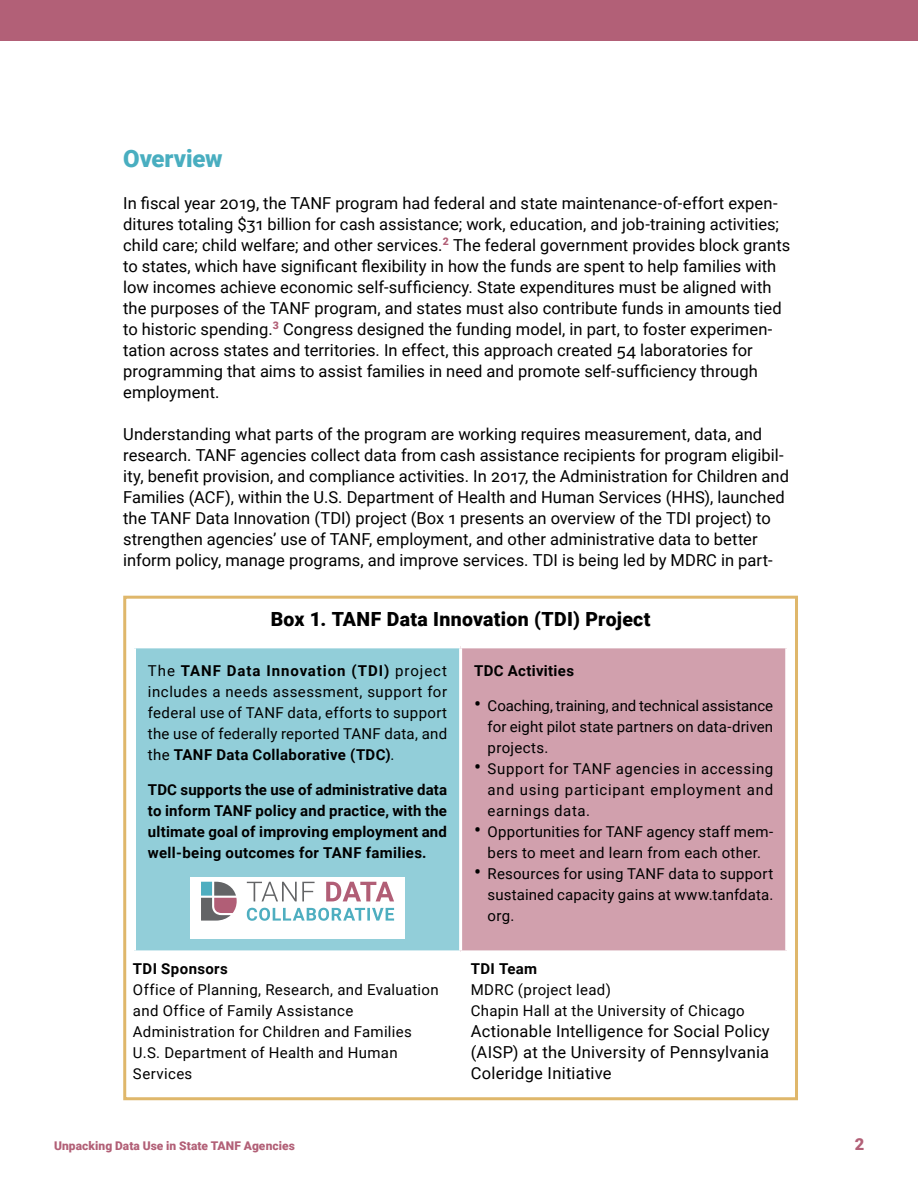
<style>
.page{position:relative;width:918px;height:1188px;background:#fff}
.page>*{position:absolute;margin:0;border:0;box-sizing:border-box;transform-origin:0 0}
.Subhead_A{font:900 24px "Roboto";letter-spacing:-.01em;color:#49aec0}
.Box_-_Title{font:900 19.5px "Roboto";letter-spacing:.015em;color:#000}
.Body_Text{font:16.5px/21px "Roboto";color:#000}
.Box_-_text{font:16.5px/21px "Roboto";letter-spacing:.015em;color:#000}
.t1{font:900 16.5px "Roboto";color:#b26077}
.Box_-_text-2{font:15px/21px "Roboto";letter-spacing:.02em;color:#000;text-align:justify}
.Box_-_text-3{font:700 15px/21px "Roboto";letter-spacing:.02em;color:#000;text-align:justify}
.Box_Subhead{font:700 15px "Roboto";letter-spacing:.025em;color:#000}
.t2{font:900 12px "Roboto";letter-spacing:.005em;color:#b26077}
.s1{font-weight:700}
.s2{font-size:21px}
</style>
<div class="page">
<div style="left:0;top:0;width:918px;height:40px;background:#b26077"></div>
<div style="left:134px;top:647px;width:327px;height:305px;background:#92ced9"></div>
<div style="left:461px;top:647px;width:326px;height:305px;background:#d1a0ad"></div>
<hr style="left:133px;top:645px;width:328px;height:3px;background:#fff">
<hr style="left:133px;top:648px;width:3px;height:302px;background:#fff">
<hr style="left:461px;top:645px;width:327px;height:3px;background:#fff">
<hr style="left:459px;top:648px;width:3px;height:302px;background:#fff">
<hr style="left:785px;top:648px;width:3px;height:302px;background:#fff">
<hr style="left:133px;top:950px;width:328px;height:3px;background:#fff">
<hr style="left:461px;top:950px;width:327px;height:3px;background:#fff">
<div style="left:190px;top:877px;width:215px;height:61px;background:#fff"></div>
<svg style="left:201px;top:882px;width:193px;height:39px"></svg>
<div style="left:123px;top:596px;width:675px;height:504px;border:3px solid #dfb76b"></div>
<p class="Subhead_A" style="left:123px;top:141px;width:101px">Overview</p>
<p class="Body_Text" style="left:123px;top:192px;width:669px">In fiscal year 2019, the TANF program had federal and state maintenance-of-effort expen&shy;ditures totaling $31 billion for cash assistance; work, education, and job-training activities; child care; child welfare; and other services.<sup>2</sup> The federal government provides block grants to states, which have significant flexibility in how the funds are spent to help families with low incomes achieve economic self-sufficiency. State expenditures must be aligned with the purposes of the TANF program, and states must also contribute funds in amounts tied to historic spending.<sup>3</sup> Congress designed the funding model, in part, to foster experimen&shy;tation across states and territories. In effect, this approach created 54 laboratories for programming that aims to assist families in need and promote self-sufficiency through employment.</p>
<p class="Body_Text" style="left:123px;top:423px;width:667px">Understanding what parts of the program are working requires measurement, data, and research. TANF agencies collect data from cash assistance recipients for program eligibil&shy;ity, benefit provision, and compliance activities. In 2017, the Administration for Children and Families (ACF), within the U.S. Department of Health and Human Services (HHS), launched the TANF Data Innovation (TDI) project (Box 1 presents an overview of the TDI project) to strengthen agencies’ use of TANF, employment, and other administrative data to better inform policy, manage programs, and improve services. TDI is being led by MDRC in part-</p>
<p class="Box_-_Title" style="left:271px;top:605px;width:381px">Box 1. TANF Data Innovation (TDI) Project</p>
<p class="Box_-_text-2" style="left:148px;top:660px;width:301px">The <span class="s1">TANF Data Innovation (TDI)</span> project includes a needs assessment, support for federal use of TANF data, efforts to support the use of federally reported TANF data, and the <span class="s1">TANF Data Collaborative (TDC)</span>.</p>
<p class="Box_-_text-3" style="left:148px;top:778px;width:301px">TDC supports the use of administrative data to inform TANF policy and practice, with the ultimate goal of improving employment and well-being outcomes for TANF families.</p>
<p class="Box_-_text-3" style="left:474px;top:660px;width:101px">TDC Activities</p>
<p class="Box_-_text-2" style="left:488px;top:694px;width:287px;text-indent:-14px"><span class="s2">•</span> Coaching, training, and technical assistance for eight pilot state partners on data-driven projects.</p>
<p class="Box_-_text-2" style="left:488px;top:757px;width:287px;text-indent:-14px"><span class="s2">•</span> Support for TANF agencies in accessing and using participant employment and earnings data.</p>
<p class="Box_-_text-2" style="left:474px;top:820px;width:301px;text-align:center"><span class="s2">•</span> Opportunities for TANF agency staff mem&shy;bers to meet and learn from each other.</p>
<p class="Box_-_text-2" style="left:488px;top:862px;width:287px;text-indent:-14px"><span class="s2">•</span> Resources for using TANF data to support sustained capacity gains at www.tanfdata. org.</p>
<p class="Box_Subhead" style="left:133px;top:959px;width:96px">TDI Sponsors</p>
<p class="Box_-_text-2" style="left:133px;top:979px;width:307px">Office of Planning, Research, and Evaluation and Office of Family Assistance</p>
<p class="Box_-_text-2" style="left:133px;top:1021px;width:280px">Administration for Children and Families</p>
<p class="Box_-_text-2" style="left:133px;top:1042px;width:266px">U.S. Department of Health and Human<br>Services</p>
<p class="Box_Subhead" style="left:471px;top:959px;width:68px">TDI Team</p>
<p class="Box_-_text-2" style="left:471px;top:979px;width:142px">MDRC (project lead)</p>
<p class="Box_-_text-2" style="left:471px;top:1000px;width:276px">Chapin Hall at the University of Chicago</p>
<p class="Box_-_text" style="left:471px;top:1021px;width:301px">Actionable Intelligence for Social Policy (AISP) at the University of Pennsylvania</p>
<p class="Box_-_text" style="left:471px;top:1063px;width:142px">Coleridge Initiative</p>
<p class="t2" style="left:54px;top:1137px;width:242px">Unpacking Data Use in State TANF Agencies</p>
<p class="t1" style="left:855px;top:1133px;width:11px">2</p>
</div>
